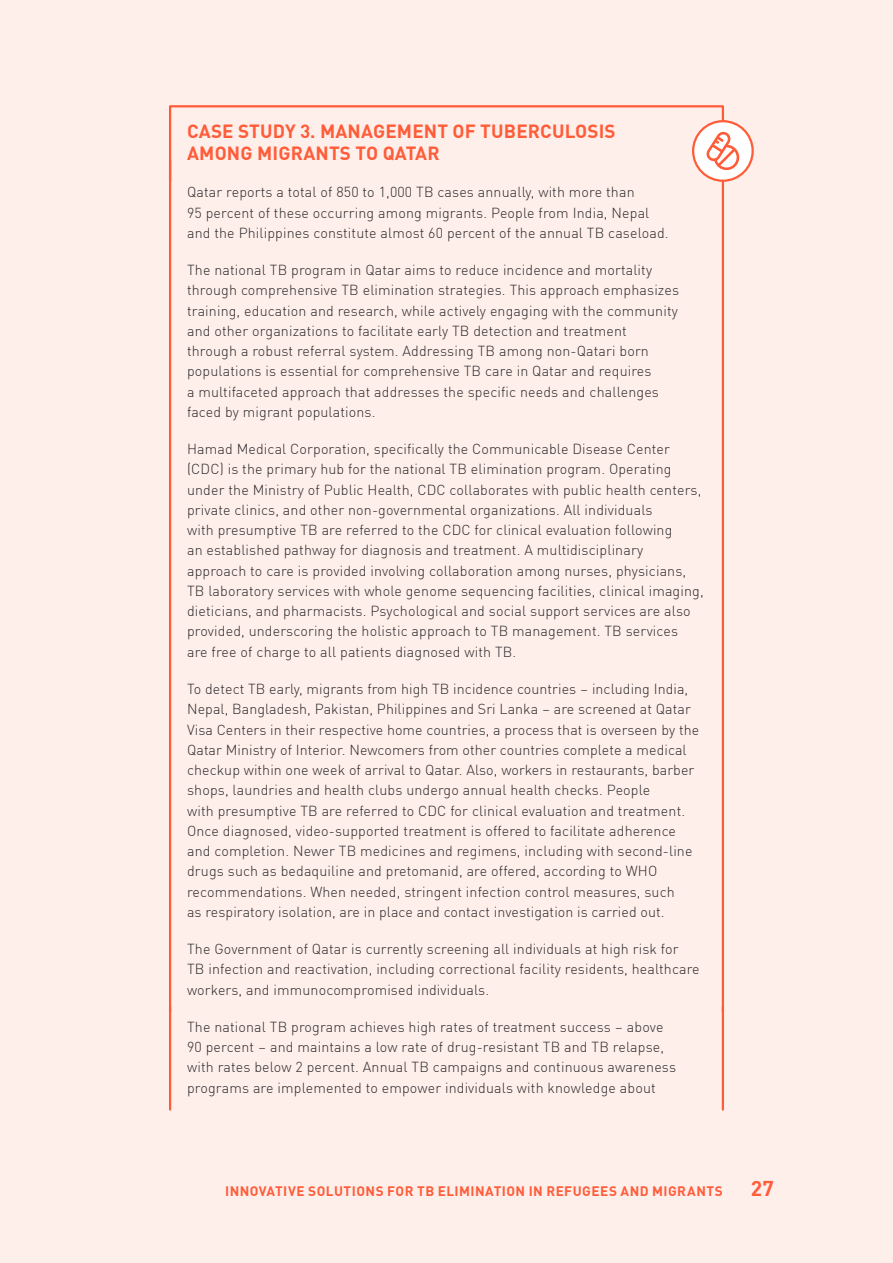
<style>
.page{position:relative;width:893px;height:1263px;background:#ffefeb}
.page>*{position:absolute;margin:0;border:0;box-sizing:border-box;transform-origin:0 0}
.t1{font:700 21px "DIN Pro";color:#ff5c39}
.t2{font:700 18.75px/22.5px "DIN Pro";letter-spacing:.01em;color:#ff5c39}
.t3{font:300 14.25px/20.2px "DIN Pro";letter-spacing:.01em;color:#292829}
.t4{font:700 13.5px "DIN Pro";letter-spacing:.035em;color:#ff5c39}
</style>
<div class="page">
<div style="left:169px;top:105px;width:555px;height:78px;border:2px solid #ff5c39"></div>
<hr style="left:169px;top:160px;width:2px;height:851px;background:#ff5c39">
<hr style="left:722px;top:160px;width:2px;height:851px;background:#ff5c39">
<hr style="left:169px;top:1007px;width:2px;height:102px;background:#ff5c39">
<hr style="left:722px;top:1007px;width:2px;height:102px;background:#ff5c39">
<svg style="left:693px;top:121px;width:60px;height:60px"></svg>
<div style="left:692px;top:120px;width:62px;height:62px;border:2px solid #ff5c39;border-radius:50%"></div>
<svg style="left:706px;top:132px;width:33px;height:38px"></svg>
<h2 class="t2" style="left:187px;top:118px;width:430px">CASE STUDY 3. MANAGEMENT OF TUBERCULOSIS<br>AMONG MIGRANTS TO QATAR</h2>
<p class="t3" style="left:187px;top:181px;width:483px">Qatar reports a total of 850 to 1,000 TB cases annually, with more than<br>95 percent of these occurring among migrants. People from India, Nepal and the Philippines constitute almost 60 percent of the annual TB caseload.</p>
<p class="t3" style="left:187px;top:259px;width:493px">The national TB program in Qatar aims to reduce incidence and mortality through comprehensive TB elimination strategies. This approach emphasizes training, education and research, while actively engaging with the community and other organizations to facilitate early TB detection and treatment through a robust referral system. Addressing TB among non‑Qatari born populations is essential for comprehensive TB care in Qatar and requires<br>a multifaceted approach that addresses the specific needs and challenges faced by migrant populations.</p>
<p class="t3" style="left:187px;top:438px;width:518px">Hamad Medical Corporation, specifically the Communicable Disease Center (CDC) is the primary hub for the national TB elimination program. Operating under the Ministry of Public Health, CDC collaborates with public health centers, private clinics, and other non-governmental organizations. All individuals<br>with presumptive TB are referred to the CDC for clinical evaluation following<br>an established pathway for diagnosis and treatment. A multidisciplinary approach to care is provided involving collaboration among nurses, physicians, TB laboratory services with whole genome sequencing facilities, clinical imaging, dieticians, and pharmacists. Psychological and social support services are also provided, underscoring the holistic approach to TB management. TB services<br>are free of charge to all patients diagnosed with TB.</p>
<p class="t3" style="left:187px;top:678px;width:514px">To detect TB early, migrants from high TB incidence countries – including India, Nepal, Bangladesh, Pakistan, Philippines and Sri Lanka – are screened at Qatar Visa Centers in their respective home countries, a process that is overseen by the Qatar Ministry of Interior. Newcomers from other countries complete a medical checkup within one week of arrival to Qatar. Also, workers in restaurants, barber shops, laundries and health clubs undergo annual health checks. People<br>with presumptive TB are referred to CDC for clinical evaluation and treatment.<br>Once diagnosed, video-supported treatment is offered to facilitate adherence and completion. Newer TB medicines and regimens, including with second-line drugs such as bedaquiline and pretomanid, are offered, according to WHO recommendations. When needed, stringent infection control measures, such<br>as respiratory isolation, are in place and contact investigation is carried out.</p>
<p class="t3" style="left:187px;top:938px;width:514px">The Government of Qatar is currently screening all individuals at high risk for<br>TB infection and reactivation, including correctional facility residents, healthcare workers, and immunocompromised individuals.</p>
<p class="t3" style="left:187px;top:1016px;width:490px">The national TB program achieves high rates of treatment success – above 90 percent – and maintains a low rate of drug-resistant TB and TB relapse, with rates below 2 percent. Annual TB campaigns and continuous awareness programs are implemented to empower individuals with knowledge about</p>
<p class="t4" style="left:225px;top:1181px;width:499px">INNOVATIVE SOLUTIONS FOR TB ELIMINATION IN REFUGEES AND MIGRANTS</p>
<h1 class="t1" style="left:751px;top:1172px;width:24px">27</h1>
</div>
